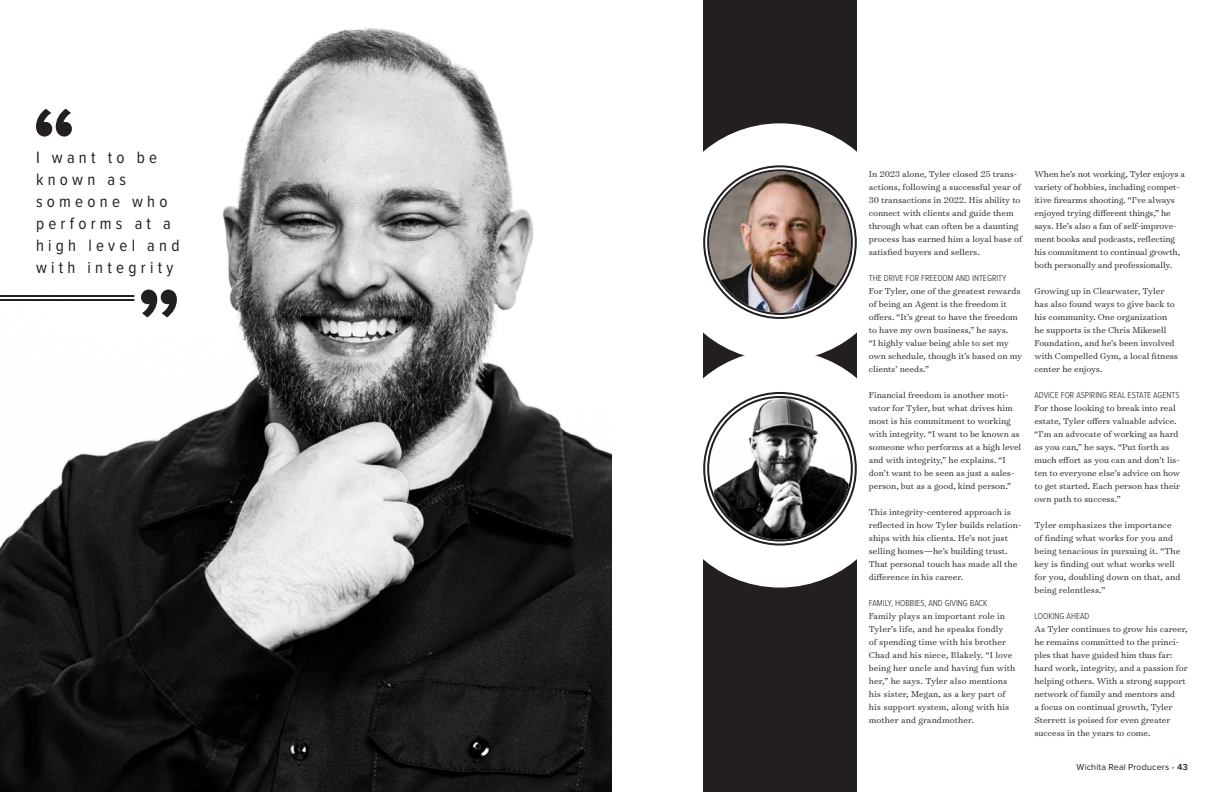
<style>
.page{position:relative;width:1224px;height:792px;background:#fff}
.page>*{position:absolute;margin:0;border:0;box-sizing:border-box;transform-origin:0 0}
.t1{font:17px/22px "Proxima Nova Cond";letter-spacing:.25em;color:#231f20}
.t2{font:300 9.8px/13px "Surveyor Text";color:#231f20}
.t3{font:300 9px "Proxima Nova Cond";color:#231f20}
.t4{font:9px "Proxima Nova";letter-spacing:.01em;color:#231f20}
.s1{color:#19a8e0}
.s2{font-weight:600}
</style>
<div class="page">
<img style="left:0;top:27px;width:612px;height:765px">
<hr style="left:0;top:295px;width:134px;height:2px;background:#231f20">
<hr style="left:0;top:299px;width:134px;height:2px;background:#231f20">
<div style="left:703px;top:0;width:154px;height:792px;background:#231f20"></div>
<svg style="left:685px;top:147px;width:190px;height:190px;fill:#fff"></svg>
<div style="left:661px;top:123px;width:238px;height:238px;border:48px solid #fff;border-radius:50%"></div>
<svg style="left:685px;top:374px;width:190px;height:190px;fill:#fff"></svg>
<div style="left:661px;top:350px;width:238px;height:238px;border:48px solid #fff;border-radius:50%"></div>
<img style="left:709px;top:171px;width:142px;height:142px;border-radius:71px">
<img style="left:709px;top:398px;width:142px;height:142px;border-radius:71px">
<svg style="left:141px;top:290px;width:36px;height:27px"></svg>
<svg style="left:36px;top:109px;width:36px;height:28px"></svg>
<h1 class="t1" style="left:36px;top:147px;width:145px">I want to be known as someone who performs at a high level and with integrity</h1>
<p class="t2" style="left:869px;top:167px;width:155px">In 2023 alone, Tyler closed 25 trans&shy;actions, following a successful year of 30 transactions in 2022. His ability to connect with clients and guide them through what can often be a daunting process has earned him a loyal base of satisfied buyers and sellers.</p>
<p class="t3" style="left:869px;top:274px;width:139px">THE DRIVE FOR FREEDOM AND INTEGRITY</p>
<p class="t2" style="left:869px;top:284px;width:155px">For Tyler, one of the greatest rewards of being an Agent is the freedom it offers. “It’s great to have the freedom to have my own business,” he says.<br>“I highly value being able to set my own schedule, though it’s based on my clients’ needs.”</p>
<p class="t2" style="left:869px;top:388px;width:154px">Financial freedom is another moti&shy;vator for Tyler, but what drives him most is his commitment to working with integrity. “I want to be known as someone who performs at a high level and with integrity,” he explains. “I don’t want to be seen as just a sales&shy;person, but as a good, kind person.”</p>
<p class="t2" style="left:869px;top:505px;width:154px">This integrity-centered approach is reflected in how Tyler builds relation&shy;ships with his clients. He’s not just selling homes—he’s building trust.<br>That personal touch has made all the difference in his career.</p>
<p class="t3" style="left:869px;top:599px;width:120px">FAMILY, HOBBIES, AND GIVING BACK</p>
<p class="t2" style="left:869px;top:609px;width:148px">Family plays an important role in<br>Tyler’s life, and he speaks fondly<br>of spending time with his brother<br>Chad and his niece, Blakely. “I love being her uncle and having fun with her,” he says. Tyler also mentions his sister, Megan, as a key part of his support system, along with his mother and grandmother.</p>
<p class="t2" style="left:1034px;top:167px;width:152px">When he’s not working, Tyler enjoys a variety of hobbies, including compet&shy;itive firearms shooting. “I’ve always enjoyed trying different things,” he says. He’s also a fan of self-improve&shy;ment books and podcasts, reflecting his commitment to continual growth, both personally and professionally.</p>
<p class="t2" style="left:1034px;top:284px;width:145px">Growing up in Clearwater, Tyler has also found ways to give back to his community. One organization he supports is the Chris Mikesell<br>Foundation, and he’s been involved with Compelled Gym, a local fitness center he enjoys.</p>
<p class="t3" style="left:1034px;top:391px;width:147px">ADVICE FOR ASPIRING REAL ESTATE AGENTS</p>
<p class="t2" style="left:1034px;top:401px;width:147px">For those looking to break into real estate, Tyler offers valuable advice. “I’m an advocate of working as hard as you can,” he says. “Put forth as much effort as you can and don’t lis&shy;ten to everyone else’s advice on how to get started. Each person has their own path to success.”</p>
<p class="t2" style="left:1034px;top:518px;width:148px">Tyler emphasizes the importance of finding what works for you and being tenacious in pursuing it. “The key is finding out what works well for you, doubling down on that, and being relentless.”</p>
<p class="t3" style="left:1034px;top:612px;width:57px">LOOKING AHEAD</p>
<p class="t2" style="left:1034px;top:622px;width:155px">As Tyler continues to grow his career, he remains committed to the princi&shy;ples that have guided him thus far: hard work, integrity, and a passion for helping others. With a strong support network of family and mentors and<br>a focus on continual growth, Tyler Sterrett is poised for even greater success in the years to come.</p>
<p class="t4" style="left:1077px;top:762px;width:113px">Wichita Real Producers <span class="s1">•</span> <span class="s2">43</span></p>
</div>
